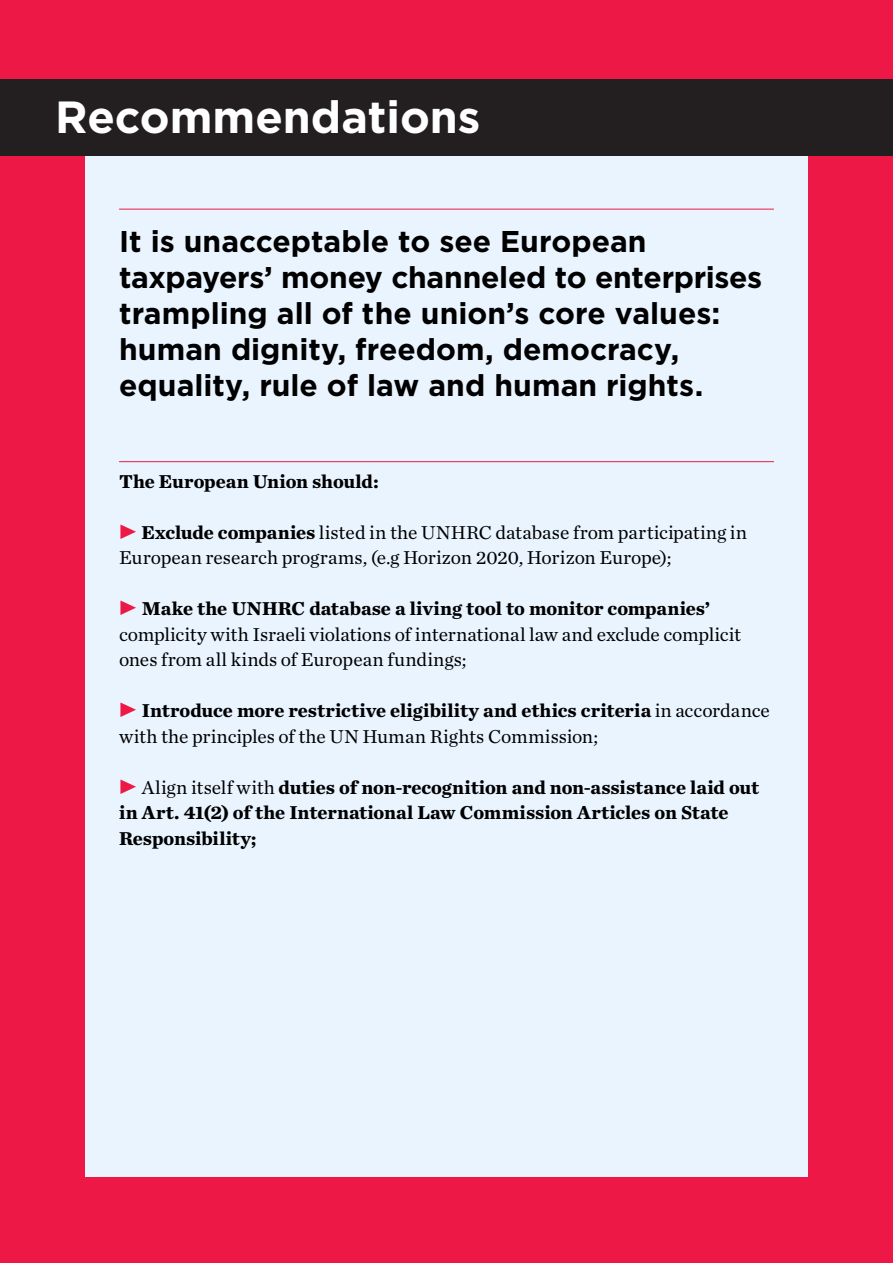
<style>
.page{position:relative;width:893px;height:1263px;background:#ed1845}
.page>*{position:absolute;margin:0;border:0;box-sizing:border-box;transform-origin:0 0}
.t1{font:700 45px "Gotham";color:#fff}
.t2{font:700 30px/36px "Gotham";color:#000}
.t3{font:19.5px/25.5px "Chronicle Text G1";color:#000}
.t4{font:700 19.5px/25.5px "Chronicle Text G1";letter-spacing:-.005em;color:#000}
.s1{font-family:"Tor Grotesk";color:#ed1845}
.s2{font-weight:700}
.s3{font-family:"Tor Grotesk";font-weight:400;color:#ed1845}
.s4{font-weight:400}
</style>
<div class="page">
<div style="left:85px;top:156px;width:723px;height:1020px;background:#e9f4ff"></div>
<hr style="left:119px;top:209px;width:655px;height:1px;background:#ed1845">
<hr style="left:119px;top:461px;width:655px;height:1px;background:#ed1845">
<div style="left:0;top:80px;width:893px;height:76px;background:#231f20"></div>
<p class="t1" style="left:55px;top:87px;width:427px">Recommendations</p>
<p class="t2" style="left:119px;top:223px;width:645px">It is unacceptable to see European taxpayers’ money channeled to enterprises trampling all of the union’s core values: human dignity, freedom, democracy, equality, rule of law and human rights.</p>
<p class="t4" style="left:119px;top:467px;width:261px">The European Union should:</p>
<p class="t3" style="left:119px;top:518px;width:630px"><span class="s1">➡</span> <span class="s2">Exclude companies</span> listed in the UNHRC database from participating in<br>European research programs, (e.g Horizon 2020, Horizon Europe);</p>
<p class="t3" style="left:119px;top:595px;width:623px"><span class="s1">➡</span> <span class="s2">Make the UNHRC database a living tool to monitor companies’ </span>complicity with Israeli violations of international law and exclude complicit ones from all kinds of European fundings;</p>
<p class="t3" style="left:119px;top:697px;width:652px"><span class="s1">➡</span> <span class="s2">Introduce more restrictive eligibility and ethics criteria</span> in accordance with the principles of the UN Human Rights Commission;</p>
<p class="t4" style="left:119px;top:773px;width:642px"><span class="s3">➡</span> <span class="s4">Align itself with</span> duties of non-recognition and non-assistance laid out in Art. 41(2) of the International Law Commission Articles on State<br>Responsibility;</p>
</div>
